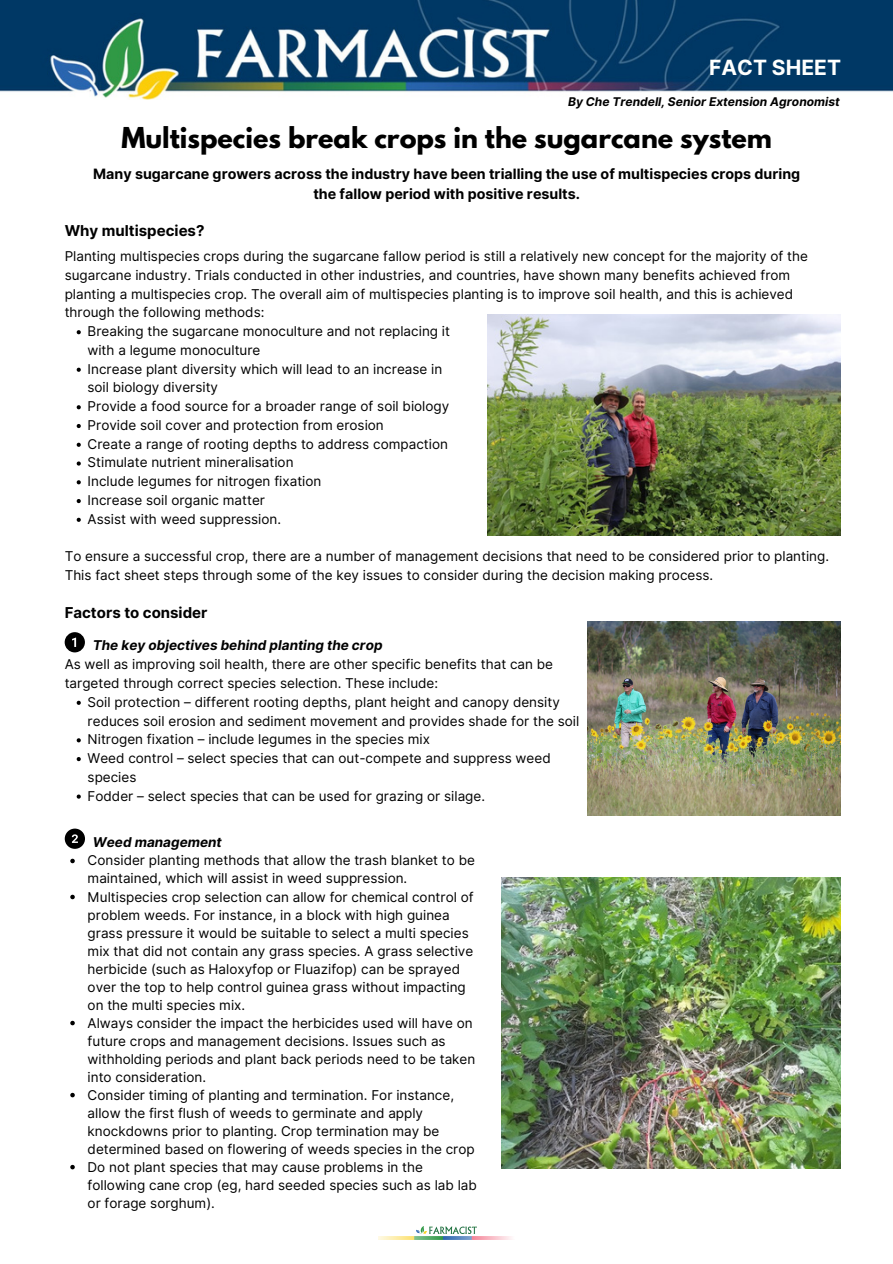
<style>
.page{position:relative;width:893px;height:1264px;background:#fff}
.page>*{position:absolute;margin:0;border:0;box-sizing:border-box;transform-origin:0 0}
.t1{font:700 25.5px "League Spartan";color:#000}
.t2{font:700 21px "Inter";color:#fefffe}
.t3{font:700 15px "Inter";color:#000}
.t4{font:700 14.25px/19.2px "Inter";color:#000;text-align:center}
.t5{font:13.5px/18px "Inter";color:#000}
.t6{font:italic 700 13.5px "Inter";color:#000}
.t7{font:italic 700 12px "Inter";color:#000}
</style>
<div class="page">
<img style="left:0;top:0;width:892px;height:99px">
<img style="left:416px;top:1226px;width:61px;height:7px">
<img style="left:379px;top:1236px;width:132px;height:2px">
<svg style="left:77px;top:700px;width:4px;height:5px"></svg>
<svg style="left:77px;top:738px;width:4px;height:4px"></svg>
<svg style="left:77px;top:757px;width:4px;height:4px"></svg>
<svg style="left:77px;top:794px;width:4px;height:4px"></svg>
<svg style="left:65px;top:632px;width:20px;height:20px"></svg>
<svg style="left:65px;top:828px;width:20px;height:20px"></svg>
<img style="left:501px;top:877px;width:339px;height:291px">
<svg style="left:77px;top:330px;width:4px;height:4px"></svg>
<svg style="left:77px;top:368px;width:4px;height:4px"></svg>
<svg style="left:77px;top:405px;width:4px;height:4px"></svg>
<svg style="left:77px;top:424px;width:4px;height:4px"></svg>
<svg style="left:77px;top:443px;width:4px;height:4px"></svg>
<svg style="left:77px;top:461px;width:4px;height:4px"></svg>
<svg style="left:77px;top:480px;width:4px;height:4px"></svg>
<svg style="left:77px;top:499px;width:4px;height:4px"></svg>
<svg style="left:77px;top:518px;width:4px;height:4px"></svg>
<img style="left:488px;top:314px;width:352px;height:222px">
<img style="left:587px;top:622px;width:253px;height:193px">
<svg style="left:70px;top:858px;width:5px;height:5px"></svg>
<svg style="left:70px;top:894px;width:5px;height:5px"></svg>
<svg style="left:70px;top:1020px;width:5px;height:5px"></svg>
<svg style="left:70px;top:1092px;width:5px;height:5px"></svg>
<svg style="left:70px;top:1164px;width:5px;height:5px"></svg>
<p class="t2" style="left:709px;top:55px;width:133px">FACT SHEET</p>
<p class="t7" style="left:568px;top:94px;width:273px">By Che Trendell, Senior Extension Agronomist</p>
<p class="t1" style="left:121px;top:125px;width:652px">Multispecies break crops in the sugarcane system</p>
<p class="t4" style="left:93px;top:165px;width:708px">Many sugarcane growers across the industry have been trialling the use of multispecies crops during the fallow period with positive results.</p>
<p class="t3" style="left:65px;top:221px;width:141px">Why multispecies?</p>
<p class="t5" style="left:65px;top:247px;width:744px;line-height:18.8px">Planting multispecies crops during the sugarcane fallow period is still a relatively new concept for the majority of the sugarcane industry. Trials conducted in other industries, and countries, have shown many benefits achieved from planting a multispecies crop. The overall aim of multispecies planting is to improve soil health, and this is achieved through the following methods:</p>
<p class="t5" style="left:88px;top:322px;width:364px">Breaking the sugarcane monoculture and not replacing it</p>
<p class="t5" style="left:87px;top:341px;width:174px">with a legume monoculture</p>
<p class="t5" style="left:88px;top:360px;width:356px">Increase plant diversity which will lead to an increase in</p>
<p class="t5" style="left:87px;top:378px;width:132px">soil biology diversity</p>
<p class="t5" style="left:88px;top:397px;width:363px">Provide a food source for a broader range of soil biology</p>
<p class="t5" style="left:88px;top:416px;width:298px">Provide soil cover and protection from erosion</p>
<p class="t5" style="left:88px;top:435px;width:362px">Create a range of rooting depths to address compaction</p>
<p class="t5" style="left:88px;top:453px;width:207px">Stimulate nutrient mineralisation</p>
<p class="t5" style="left:88px;top:472px;width:235px">Include legumes for nitrogen fixation</p>
<p class="t5" style="left:88px;top:491px;width:179px">Increase soil organic matter</p>
<p class="t5" style="left:88px;top:510px;width:195px">Assist with weed suppression.</p>
<p class="t5" style="left:65px;top:547px;width:766px;line-height:18.8px">To ensure a successful crop, there are a number of management decisions that need to be considered prior to planting.<br>This fact sheet steps through some of the key issues to consider during the decision making process.</p>
<p class="t3" style="left:65px;top:603px;width:144px">Factors to consider</p>
<p class="t6" style="left:93px;top:637px;width:291px">The key objectives behind planting the crop</p>
<p class="t5" style="left:65px;top:655px;width:490px;line-height:18.8px">As well as improving soil health, there are other specific benefits that can be targeted through correct species selection. These include:</p>
<p class="t5" style="left:88px;top:692px;width:493px;line-height:18.8px">Soil protection – different rooting depths, plant height and canopy density reduces soil erosion and sediment movement and provides shade for the soil</p>
<p class="t5" style="left:88px;top:730px;width:344px">Nitrogen fixation – include legumes in the species mix</p>
<p class="t5" style="left:88px;top:748px;width:464px;line-height:18.8px">Weed control – select species that can out-compete and suppress weed species</p>
<p class="t5" style="left:88px;top:786px;width:399px">Fodder – select species that can be used for grazing or silage.</p>
<p class="t6" style="left:93px;top:834px;width:130px">Weed management</p>
<p class="t5" style="left:88px;top:851px;width:389px">Consider planting methods that allow the trash blanket to be maintained, which will assist in weed suppression.</p>
<p class="t5" style="left:88px;top:887px;width:387px">Multispecies crop selection can allow for chemical control of problem weeds. For instance, in a block with high guinea grass pressure it would be suitable to select a multi species mix that did not contain any grass species. A grass selective herbicide (such as Haloxyfop or Fluazifop) can be sprayed over the top to help control guinea grass without impacting on the multi species mix.</p>
<p class="t5" style="left:88px;top:1013px;width:389px">Always consider the impact the herbicides used will have on future crops and management decisions. Issues such as withholding periods and plant back periods need to be taken into consideration.</p>
<p class="t5" style="left:88px;top:1085px;width:388px">Consider timing of planting and termination. For instance, allow the first flush of weeds to germinate and apply knockdowns prior to planting. Crop termination may be determined based on flowering of weeds species in the crop</p>
<p class="t5" style="left:88px;top:1157px;width:391px">Do not plant species that may cause problems in the following cane crop (eg, hard seeded species such as lab lab or forage sorghum).</p>
</div>
